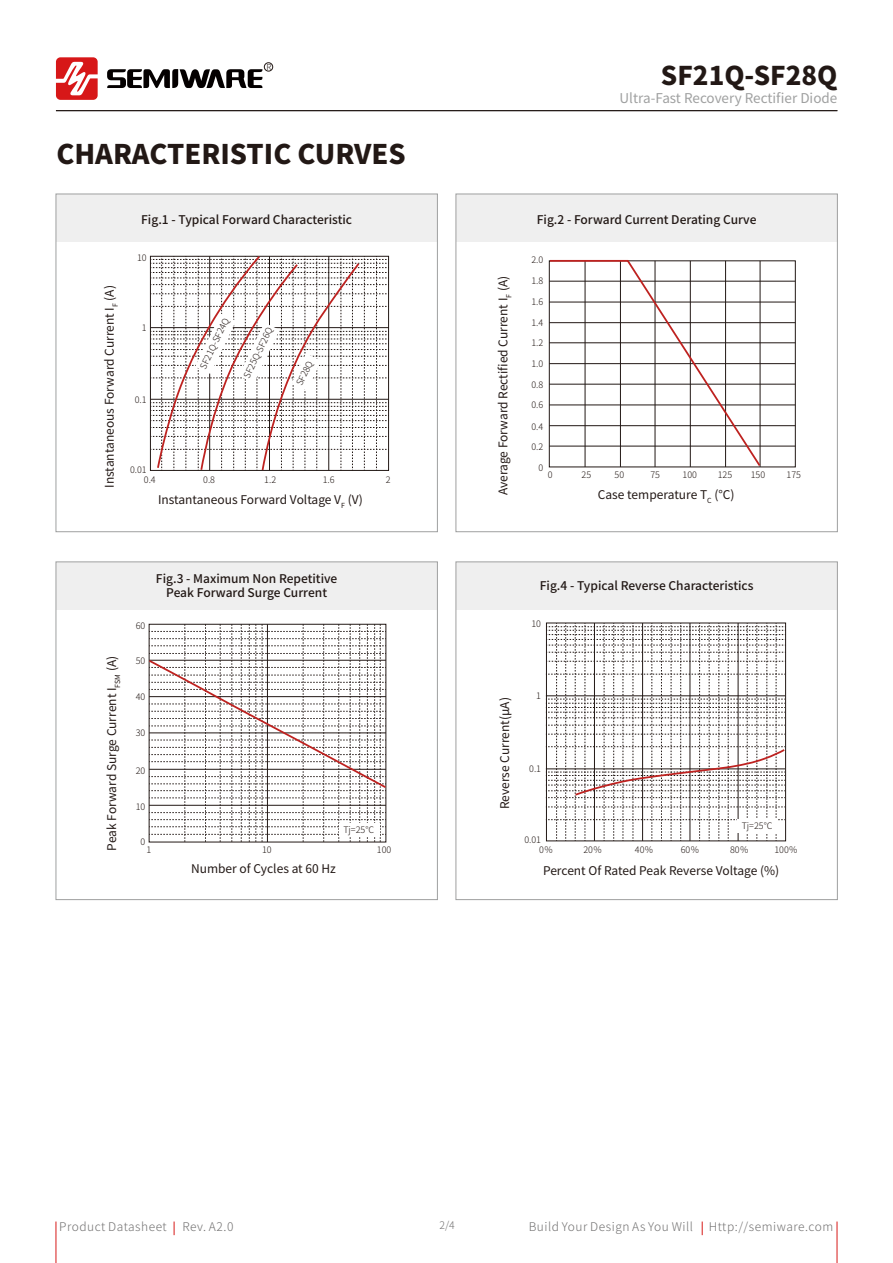
<style>
.page{position:relative;width:893px;height:1263px;background:#fff}
.page>*{position:absolute;margin:0;border:0;box-sizing:border-box;transform-origin:0 0}
.t1{font:800 27px "Source Han Sans CN";color:#221815}
.t2{font:800 25.8px "Source Han Sans CN";color:#221815}
.t3{font:13.5px "Source Han Sans CN";color:#9fa0a0}
.t4{font:12px "Source Han Sans CN";color:#221815}
.t5{font:500 12px/14.4px "Source Han Sans CN";color:#221815;text-align:center}
.t6{font:300 12px "Source Han Sans CN";letter-spacing:.045em;color:#727171}
.t7{font:300 10.5px "Source Han Sans CN";color:#727171}
.t8{font:300 9px "Source Han Sans CN";color:#221815}
.t9{font:300 8.25px "Source Han Sans CN";color:#221815}
</style>
<div class="page">
<svg style="left:56px;top:57px;width:42px;height:43px"></svg>
<svg style="left:107px;top:69px;width:155px;height:19px"></svg>
<div style="left:264px;top:63px;width:9px;height:8px;border:1px solid #221815;border-radius:50%"></div>
<hr style="left:56px;top:110px;width:781px;height:1px;background:#221815">
<div style="left:56px;top:562px;width:381px;height:47px;background:#efefef"></div>
<div style="left:56px;top:562px;width:382px;height:338px;border:1px solid #9fa0a0"></div>
<div style="left:456px;top:562px;width:381px;height:47px;background:#efefef"></div>
<div style="left:456px;top:562px;width:382px;height:338px;border:1px solid #9fa0a0"></div>
<div style="left:56px;top:194px;width:381px;height:47px;background:#efefef"></div>
<div style="left:56px;top:194px;width:382px;height:338px;border:1px solid #9fa0a0"></div>
<div style="left:456px;top:194px;width:381px;height:47px;background:#efefef"></div>
<div style="left:456px;top:194px;width:382px;height:338px;border:1px solid #9fa0a0"></div>
<hr style="left:56px;top:1221px;width:1px;height:42px;background:#d71a18">
<hr style="left:837px;top:1221px;width:1px;height:42px;background:#d71a18">
<svg style="left:702px;top:1221px;width:1px;height:14px"></svg>
<svg style="left:174px;top:1221px;width:1px;height:14px"></svg>
<svg style="left:151px;top:255px;width:238px;height:216px"></svg>
<hr style="left:549px;top:281px;width:246px;height:1px;background:#221815">
<hr style="left:549px;top:302px;width:246px;height:1px;background:#221815">
<hr style="left:549px;top:322px;width:246px;height:1px;background:#221815">
<hr style="left:549px;top:343px;width:246px;height:1px;background:#221815">
<hr style="left:549px;top:363px;width:246px;height:1px;background:#221815">
<hr style="left:549px;top:384px;width:246px;height:1px;background:#221815">
<hr style="left:549px;top:405px;width:246px;height:1px;background:#221815">
<hr style="left:549px;top:425px;width:246px;height:1px;background:#221815">
<hr style="left:549px;top:446px;width:246px;height:1px;background:#221815">
<svg style="left:548px;top:259px;width:214px;height:209px"></svg>
<svg style="left:148px;top:624px;width:239px;height:218px"></svg>
<div style="left:339px;top:823px;width:41px;height:14px;background:#fff"></div>
<svg style="left:546px;top:623px;width:241px;height:218px"></svg>
<div style="left:737px;top:819px;width:41px;height:14px;background:#fff"></div>
<p class="t9" style="left:266px;top:62px;width:7px">R</p>
<h1 class="t1" style="left:56px;top:139px;width:351px">CHARACTERISTIC CURVES</h1>
<h2 class="t2" style="left:661px;top:61px;width:178px">SF21Q-SF28Q</h2>
<p class="t3" style="left:620px;top:90px;width:219px">Ultra-Fast Recovery Rectifier Diode</p>
<p class="t5" style="left:141px;top:213px;width:212px">Fig.1 - Typical Forward Characteristic</p>
<p class="t5" style="left:537px;top:213px;width:221px">Fig.2 - Forward Current Derating Curve</p>
<p class="t4" style="left:103px;top:488px;width:204px;rotate:-90deg">Instantaneous Forward Current I<sub>F</sub> (A)</p>
<p class="t8" style="left:137px;top:252px;width:11px">10</p>
<p class="t8" style="left:142px;top:322px;width:6px">1</p>
<p class="t8" style="left:135px;top:394px;width:13px">0.1</p>
<p class="t8" style="left:130px;top:464px;width:18px">0.01</p>
<p class="t8" style="left:198px;top:366px;width:57px;rotate:-64deg">SF21Q-SF24Q</p>
<p class="t8" style="left:242px;top:375px;width:57px;rotate:-64deg">SF25Q-SF26Q</p>
<p class="t8" style="left:294px;top:383px;width:28px;rotate:-64deg">SF28Q</p>
<p class="t8" style="left:144px;top:475px;width:13px">0.4</p>
<p class="t8" style="left:203px;top:475px;width:13px">0.8</p>
<p class="t8" style="left:264px;top:475px;width:13px">1.2</p>
<p class="t8" style="left:323px;top:475px;width:13px">1.6</p>
<p class="t8" style="left:386px;top:475px;width:6px">2</p>
<p class="t4" style="left:158px;top:492px;width:206px">Instantaneous Forward Voltage V<sub>F</sub> (V)</p>
<p class="t4" style="left:496px;top:495px;width:221px;rotate:-90deg">Average Forward Rectified Current I<sub>F</sub> (A)</p>
<p class="t8" style="left:531px;top:255px;width:13px">2.0</p>
<p class="t8" style="left:531px;top:275px;width:13px">1.8</p>
<p class="t8" style="left:531px;top:296px;width:13px">1.6</p>
<p class="t8" style="left:531px;top:317px;width:13px">1.4</p>
<p class="t8" style="left:531px;top:338px;width:13px">1.2</p>
<p class="t8" style="left:531px;top:359px;width:13px">1.0</p>
<p class="t8" style="left:531px;top:379px;width:13px">0.8</p>
<p class="t8" style="left:531px;top:399px;width:13px">0.6</p>
<p class="t8" style="left:531px;top:421px;width:13px">0.4</p>
<p class="t8" style="left:531px;top:442px;width:13px">0.2</p>
<p class="t8" style="left:539px;top:462px;width:6px">0</p>
<p class="t8" style="left:548px;top:470px;width:6px">0</p>
<p class="t8" style="left:582px;top:470px;width:11px">25</p>
<p class="t8" style="left:615px;top:470px;width:11px">50</p>
<p class="t8" style="left:650px;top:470px;width:11px">75</p>
<p class="t8" style="left:683px;top:470px;width:16px">100</p>
<p class="t8" style="left:718px;top:470px;width:16px">125</p>
<p class="t8" style="left:751px;top:470px;width:16px">150</p>
<p class="t8" style="left:787px;top:470px;width:16px">175</p>
<p class="t4" style="left:598px;top:488px;width:138px">Case temperature T<sub>C</sub> (°C)</p>
<p class="t4" style="left:105px;top:851px;width:196px;rotate:-90deg">Peak Forward Surge Current I<sub>FSM</sub> (A)</p>
<p class="t8" style="left:136px;top:621px;width:11px">60</p>
<p class="t8" style="left:136px;top:656px;width:11px">50</p>
<p class="t5" style="left:156px;top:571px;width:183px">Fig.3 - Maximum Non Repetitive<br>Peak Forward Surge Current</p>
<p class="t5" style="left:540px;top:579px;width:215px">Fig.4 - Typical Reverse Characteristics</p>
<p class="t8" style="left:531px;top:618px;width:11px">10</p>
<p class="t8" style="left:136px;top:691px;width:11px">40</p>
<p class="t8" style="left:136px;top:727px;width:11px">30</p>
<p class="t8" style="left:136px;top:765px;width:11px">20</p>
<p class="t8" style="left:136px;top:802px;width:11px">10</p>
<p class="t8" style="left:140px;top:837px;width:6px">0</p>
<p class="t8" style="left:343px;top:824px;width:32px">Tj=25°C</p>
<p class="t8" style="left:146px;top:844px;width:6px">1</p>
<p class="t8" style="left:262px;top:844px;width:11px">10</p>
<p class="t8" style="left:377px;top:844px;width:16px">100</p>
<p class="t4" style="left:498px;top:809px;width:114px;rotate:-90deg">Reverse Current(μA)</p>
<p class="t8" style="left:536px;top:691px;width:6px">1</p>
<p class="t8" style="left:529px;top:764px;width:13px">0.1</p>
<p class="t8" style="left:524px;top:834px;width:18px">0.01</p>
<p class="t8" style="left:742px;top:820px;width:32px">Tj=25°C</p>
<p class="t8" style="left:539px;top:845px;width:15px">0％</p>
<p class="t8" style="left:583px;top:845px;width:20px">20％</p>
<p class="t8" style="left:635px;top:845px;width:20px">40％</p>
<p class="t8" style="left:681px;top:845px;width:20px">60％</p>
<p class="t8" style="left:730px;top:845px;width:20px">80％</p>
<p class="t8" style="left:774px;top:845px;width:25px">100％</p>
<p class="t4" style="left:191px;top:862px;width:146px">Number of Cycles at 60 Hz</p>
<p class="t4" style="left:543px;top:864px;width:238px">Percent Of Rated Peak Reverse Voltage (%)</p>
<p class="t7" style="left:439px;top:1219px;width:17px">2/4</p>
<p class="t6" style="left:59px;top:1220px;width:109px">Product Datasheet</p>
<p class="t6" style="left:182px;top:1220px;width:53px">Rev. A2.0</p>
<p class="t6" style="left:529px;top:1220px;width:166px">Build Your Design As You Will</p>
<p class="t6" style="left:709px;top:1220px;width:126px">Http://semiware.com</p>
</div>
